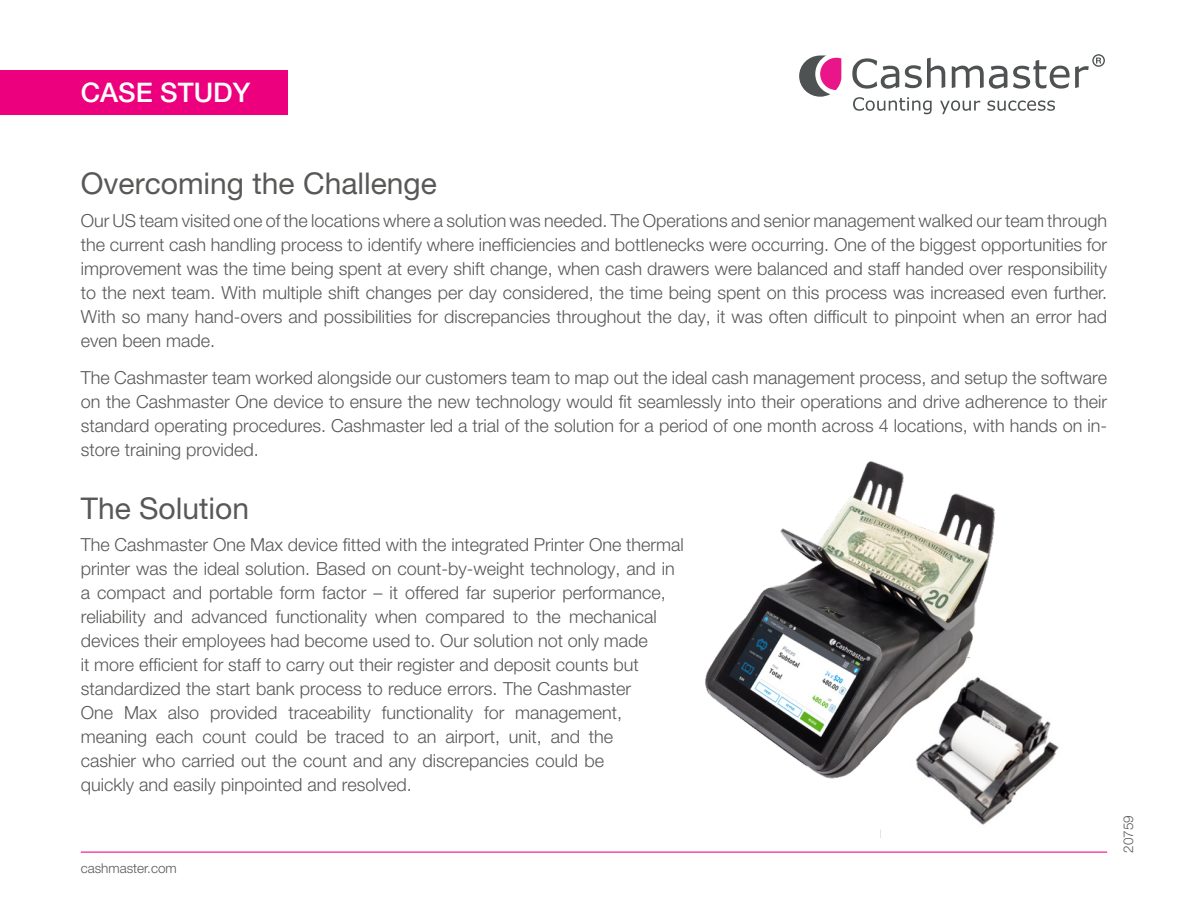
<style>
.page{position:relative;width:1188px;height:918px;background:#fff}
.page>*{position:absolute;margin:0;border:0;box-sizing:border-box;transform-origin:0 0}
.A_head{font:30px "Helvetica Neue LT Pro";color:#585857}
.A_head-2{font:500 27px "Helvetica Neue LT Pro";color:#fff}
.body{font:300 18px/24px "Helvetica Neue LT Pro";color:#585857;text-align:justify}
.t1{font:300 13.5px "Helvetica Neue LT Pro";color:#585857}
</style>
<div class="page">
<svg style="left:799px;top:55px;width:42px;height:42px"></svg>
<svg style="left:853px;top:97px;width:202px;height:17px"></svg>
<svg style="left:852px;top:54px;width:253px;height:35px"></svg>
<hr style="left:81px;top:852px;width:1026px;height:1px;background:#ec007e">
<div style="left:0;top:70px;width:287px;height:44px;background:#ec007e"></div>
<img style="left:705px;top:461px;width:354px;height:364px">
<svg style="left:968px;top:579px;width:91px;height:114px"></svg>
<svg style="left:823px;top:726px;width:107px;height:112px"></svg>
<p class="A_head-2" style="left:81px;top:76px;width:171px">CASE STUDY</p>
<p class="A_head" style="left:81px;top:165px;width:358px">Overcoming the Challenge</p>
<p class="body" style="left:81px;top:208px;width:1028px">Our US team visited one of the locations where a solution was needed. The Operations and senior management walked our team through the current cash handling process to identify where inefficiencies and bottlenecks were occurring. One of the biggest opportunities for improvement was the time being spent at every shift change, when cash drawers were balanced and staff handed over responsibility to the next team. With multiple shift changes per day considered, the time being spent on this process was increased even further.<br>With so many hand-overs and possibilities for discrepancies throughout the day, it was often difficult to pinpoint when an error had even been made.</p>
<p class="body" style="left:81px;top:365px;width:1028px">The Cashmaster team worked alongside our customers team to map out the ideal cash management process, and setup the software on the Cashmaster One device to ensure the new technology would fit seamlessly into their operations and drive adherence to their standard operating procedures. Cashmaster led a trial of the solution for a period of one month across 4 locations, with hands on in&shy;store training provided.</p>
<p class="A_head" style="left:81px;top:489px;width:170px">The Solution</p>
<p class="body" style="left:81px;top:532px;width:605px;text-align:left">The Cashmaster One Max device fitted with the integrated Printer One thermal printer was the ideal solution. Based on count-by-weight technology, and in a compact and portable form factor – it offered far superior performance, reliability and advanced functionality when compared to the mechanical devices their employees had become used to. Our solution not only made<br>it more efficient for staff to carry out their register and deposit counts but standardized the start bank process to reduce errors. The Cashmaster<br>One Max also provided traceability functionality for management, meaning each count could be traced to an airport, unit, and the<br>cashier who carried out the count and any discrepancies could be<br>quickly and easily pinpointed and resolved.</p>
<p class="t1" style="left:81px;top:860px;width:98px">cashmaster.com</p>
<p class="t1" style="left:1120px;top:853px;width:39px;rotate:-90deg">20759</p>
</div>
